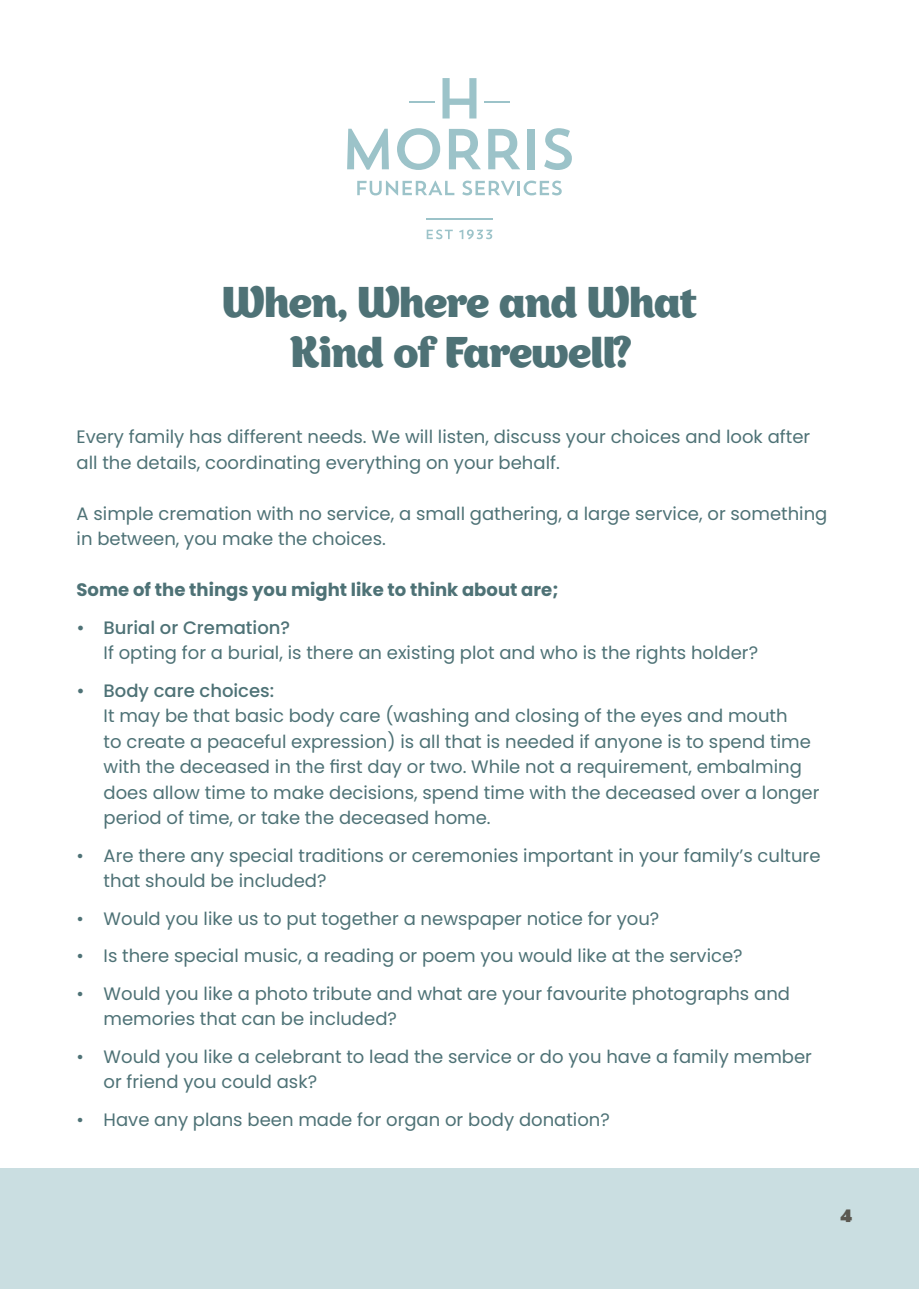
<style>
.page{position:relative;width:919px;height:1289px;background:#fff}
.page>*{position:absolute;margin:0;border:0;box-sizing:border-box;transform-origin:0 0}
.t1{font:42px/50.4px "Appetite";color:#4e7276;text-align:center}
.t2{font:22.5px "Appetite";color:#5b5851}
.t3{font:18px/25.5px "Poppins";color:#4e7276}
.t4{font:700 18px "Poppins";color:#4e7276}
.t5{font:500 18px "Poppins";color:#4e7276}
</style>
<div class="page">
<svg style="left:357px;top:181px;width:97px;height:14px"></svg>
<svg style="left:462px;top:180px;width:53px;height:15px"></svg>
<hr style="left:517px;top:181px;width:3px;height:14px;background:#9cc3c9">
<svg style="left:523px;top:180px;width:38px;height:15px"></svg>
<svg style="left:347px;top:129px;width:42px;height:41px"></svg>
<svg style="left:397px;top:128px;width:43px;height:42px"></svg>
<svg style="left:449px;top:129px;width:32px;height:40px"></svg>
<svg style="left:488px;top:129px;width:32px;height:40px"></svg>
<div style="left:527px;top:129px;width:7px;height:40px;background:#9cc3c9"></div>
<svg style="left:544px;top:128px;width:28px;height:42px"></svg>
<svg style="left:426px;top:229px;width:27px;height:10px"></svg>
<svg style="left:459px;top:229px;width:33px;height:10px"></svg>
<svg style="left:442px;top:78px;width:34px;height:40px"></svg>
<hr style="left:483px;top:101px;width:26px;height:2px;background:#9cc3c9">
<hr style="left:409px;top:101px;width:26px;height:2px;background:#9cc3c9">
<hr style="left:426px;top:218px;width:66px;height:1px;background:#9cc3c9">
<div style="left:0;top:1168px;width:918px;height:120px;background:#cadee1"></div>
<h1 class="t1" style="left:222px;top:280px;width:474px">When, Where and What<br>Kind of Farewell?</h1>
<p class="t3" style="left:77px;top:424px;width:735px">Every family has different needs. We will listen, discuss your choices and look after all the details, coordinating everything on your behalf.</p>
<p class="t3" style="left:77px;top:500px;width:752px">A simple cremation with no service, a small gathering, a large service, or something in between, you make the choices.</p>
<p class="t4" style="left:77px;top:581px;width:483px">Some of the things you might like to think about are;</p>
<p class="t5" style="left:77px;top:616px;width:215px">• Burial or Cremation?</p>
<p class="t3" style="left:104px;top:640px;width:656px">If opting for a burial, is there an existing plot and who is the rights holder?</p>
<p class="t5" style="left:77px;top:679px;width:199px">• Body care choices:</p>
<p class="t3" style="left:104px;top:703px;width:717px">It may be that basic body care (washing and closing of the eyes and mouth<br>to create a peaceful expression) is all that is needed if anyone is to spend time with the deceased in the first day or two. While not a requirement, embalming does allow time to make decisions, spend time with the deceased over a longer period of time, or take the deceased home.</p>
<p class="t3" style="left:104px;top:842px;width:718px;text-indent:-27px">• Are there any special traditions or ceremonies important in your family’s culture that should be included?</p>
<p class="t3" style="left:77px;top:905px;width:584px">• Would you like us to put together a newspaper notice for you?</p>
<p class="t3" style="left:77px;top:943px;width:667px">• Is there special music, a reading or poem you would like at the service?</p>
<p class="t3" style="left:104px;top:980px;width:688px;text-indent:-27px">• Would you like a photo tribute and what are your favourite photographs and memories that can be included?</p>
<p class="t3" style="left:104px;top:1043px;width:709px;text-indent:-27px">• Would you like a celebrant to lead the service or do you have a family member or friend you could ask?</p>
<p class="t3" style="left:77px;top:1106px;width:534px">• Have any plans been made for organ or body donation?</p>
<p class="t2" style="left:840px;top:1204px;width:13px">4</p>
</div>
